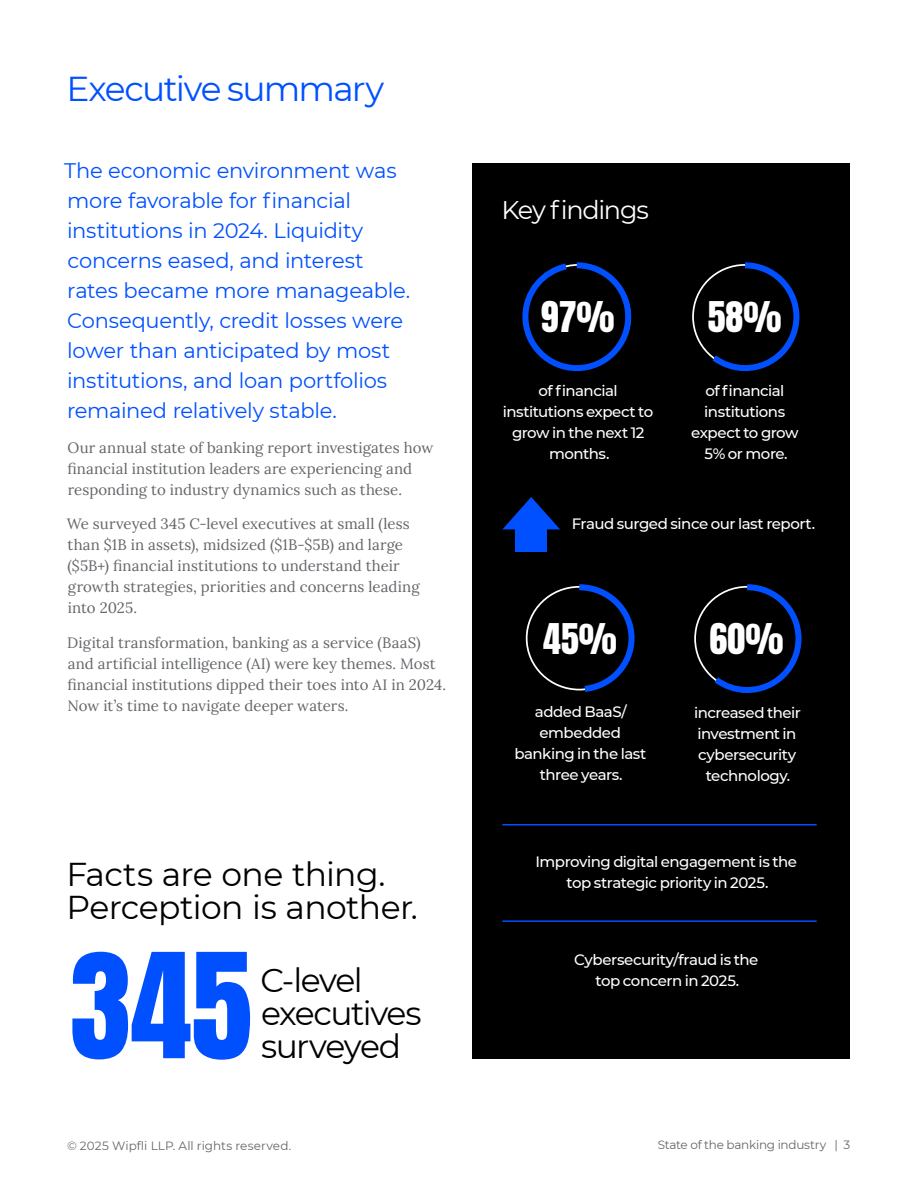
<style>
.page{position:relative;width:918px;height:1188px;background:#fff}
.page>*{position:absolute;margin:0;border:0;box-sizing:border-box;transform-origin:0 0}
.t1{font:123.6px "Anton";color:#0050ff}
.t2{font:36px "Anton";letter-spacing:.005em;color:#fff}
.t3{font:34.5px "Montserrat";letter-spacing:-.05em;color:#0050ff}
.t4{font:33px/33px "Montserrat";letter-spacing:-.025em;color:#000}
.t5{font:33px/33px "Montserrat";letter-spacing:-.05em;color:#000}
.t6{font:25.5px "Montserrat";letter-spacing:-.05em;color:#fff}
.t7{font:21px/30px "Montserrat";letter-spacing:-.015em;color:#0050ff}
.t8{font:15px/21px "Lora";letter-spacing:.005em;color:#63666a}
.t9{font:500 15px/21px "Montserrat";letter-spacing:-.035em;color:#fff;text-align:center}
.t10{font:12px "Montserrat";letter-spacing:-.005em;color:#63666a}
.t11{font:12px "Montserrat";letter-spacing:-.025em;color:#63666a}
</style>
<div class="page">
<div style="left:472px;top:163px;width:378px;height:895px;background:#000"></div>
<svg style="left:573px;top:584px;width:62px;height:108px"></svg>
<svg style="left:708px;top:584px;width:94px;height:109px"></svg>
<svg style="left:522px;top:262px;width:110px;height:110px"></svg>
<svg style="left:706px;top:262px;width:94px;height:110px"></svg>
<svg style="left:503px;top:497px;width:57px;height:32px"></svg>
<div style="left:515px;top:529px;width:32px;height:23px;background:#0050ff"></div>
<hr style="left:502px;top:824px;width:315px;height:1px;background:#0050ff">
<hr style="left:502px;top:920px;width:315px;height:2px;background:#0050ff">
<h3 class="t3" style="left:66px;top:65px;width:319px">Executive summary</h3>
<p class="t7" style="left:64px;top:155px;width:348px">The economic environment was more favorable for financial institutions in 2024. Liquidity concerns eased, and interest rates became more manageable.<br>Consequently, credit losses were lower than anticipated by most institutions, and loan portfolios remained relatively stable.</p>
<p class="t8" style="left:67px;top:436px;width:367px">Our annual state of banking report investigates how financial institution leaders are experiencing and responding to industry dynamics such as these.</p>
<p class="t8" style="left:67px;top:512px;width:354px">We surveyed 345 C-level executives at small (less than $1B in assets), midsized ($1B-$5B) and large ($5B+) financial institutions to understand their growth strategies, priorities and concerns leading into 2025.</p>
<p class="t8" style="left:67px;top:631px;width:380px">Digital transformation, banking as a service (BaaS) and artificial intelligence (AI) were key themes. Most financial institutions dipped their toes into AI in 2024.<br>Now it’s time to navigate deeper waters.</p>
<h3 class="t4" style="left:66px;top:857px;width:353px">Facts are one thing.<br>Perception is another.</h3>
<h1 class="t1" style="left:70px;top:943px;width:184px">345</h1>
<h3 class="t5" style="left:260px;top:963px;width:163px">C-level executives surveyed</h3>
<h3 class="t6" style="left:502px;top:193px;width:149px">Key findings</h3>
<h2 class="t2" style="left:541px;top:299px;width:75px">97%</h2>
<p class="t9" style="left:503px;top:380px;width:152px">of financial institutions expect to grow in the next 12 months.</p>
<h2 class="t2" style="left:708px;top:299px;width:75px">58%</h2>
<p class="t9" style="left:691px;top:380px;width:109px">of financial institutions expect to grow<br>5% or more.</p>
<p class="t9" style="left:572px;top:512px;width:245px">Fraud surged since our last report.</p>
<h2 class="t2" style="left:543px;top:620px;width:75px">45%</h2>
<p class="t9" style="left:514px;top:701px;width:134px">added BaaS/ embedded banking in the last three years.</p>
<h2 class="t2" style="left:710px;top:621px;width:76px">60%</h2>
<p class="t9" style="left:694px;top:702px;width:108px">increased their investment in cybersecurity technology.</p>
<p class="t9" style="left:536px;top:851px;width:263px">Improving digital engagement is the top strategic priority in 2025.</p>
<p class="t9" style="left:574px;top:949px;width:186px">Cybersecurity/fraud is the top concern in 2025.</p>
<p class="t10" style="left:67px;top:1137px;width:226px">© 2025 Wipfli LLP. All rights reserved.</p>
<p class="t11" style="left:658px;top:1137px;width:194px">State of the banking industry | 3</p>
</div>
